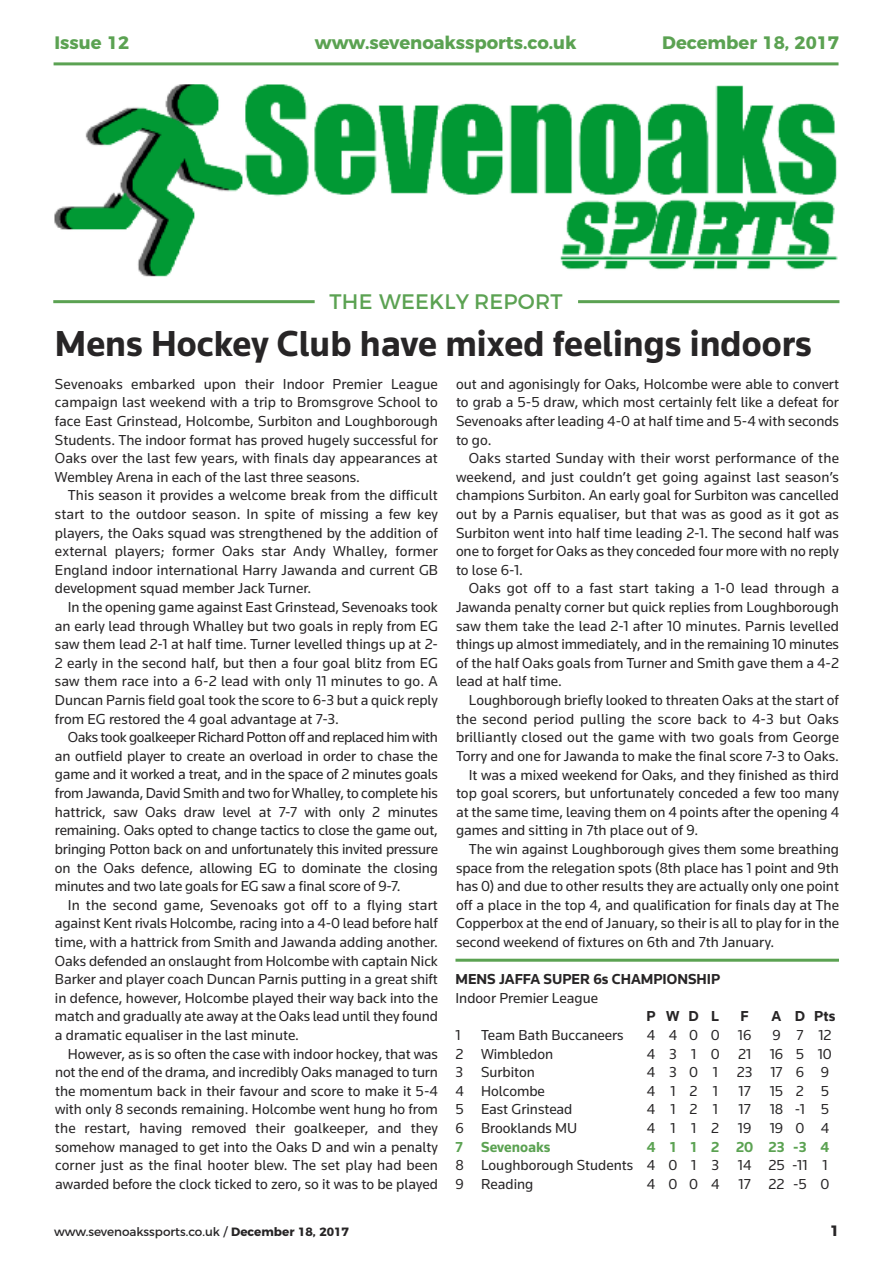
<style>
.page{position:relative;width:893px;height:1263px;background:#fff}
.page>*{position:absolute;margin:0;border:0;box-sizing:border-box;transform-origin:0 0}
.t1{font:700 37.5px "Knowledge";color:#272526}
.t2{font:21px "Montserrat";letter-spacing:.01em;color:#5ba252}
.t3{font:700 18px "Montserrat";color:#5ba252}
.t4{font:15px/18.6px "Knowledge";color:#272526;text-align:justify}
.t5{font:700 15px "Knowledge";color:#272526}
.t6{font:15px "Knowledge";letter-spacing:.875em;color:#272526}
.t7{font:700 15px "Knowledge";letter-spacing:.975em;color:#5ba252}
.t8{font:15px "Knowledge";letter-spacing:1.005em;color:#272526}
.t9{font:700 15px "Knowledge";color:#5ba252}
.t10{font:700 15px "Montserrat";color:#272526}
.t11{font:12px "Montserrat";color:#272526}
.s1{font-weight:700}
</style>
<div class="page">
<hr style="left:53px;top:300px;width:262px;height:3px;background:#5ba252">
<img style="left:54px;top:84px;width:784px;height:193px">
<hr style="left:54px;top:62px;width:784px;height:3px;background:#5ba252">
<hr style="left:578px;top:300px;width:261px;height:3px;background:#5ba252">
<hr style="left:455px;top:959px;width:384px;height:3px;background:#5ba252">
<p class="t3" style="left:54px;top:36px;width:76px">Issue 12</p>
<p class="t3" style="left:315px;top:36px;width:263px">www.sevenoakssports.co.uk</p>
<p class="t3" style="left:662px;top:36px;width:178px">December 18, 2017</p>
<h2 class="t2" style="left:329px;top:293px;width:235px">THE WEEKLY REPORT</h2>
<h1 class="t1" style="left:55px;top:331px;width:758px">Mens Hockey Club have mixed feelings indoors</h1>
<p class="t4" style="left:55px;top:376px;width:384px">Sevenoaks embarked upon their Indoor Premier League campaign last weekend with a trip to Bromsgrove School to face East Grinstead, Holcombe, Surbiton and Loughborough Students. The indoor format has proved hugely successful for Oaks over the last few years, with finals day appearances at Wembley Arena in each of the last three seasons.</p>
<p class="t4" style="left:55px;top:487px;width:384px;text-indent:13px">This season it provides a welcome break from the difficult start to the outdoor season. In spite of missing a few key players, the Oaks squad was strengthened by the addition of external players; former Oaks star Andy Whalley, former England indoor international Harry Jawanda and current GB development squad member Jack Turner.</p>
<p class="t4" style="left:55px;top:599px;width:385px;text-indent:13px">In the opening game against East Grinstead, Sevenoaks took an early lead through Whalley but two goals in reply from EG saw them lead 2-1 at half time. Turner levelled things up at 2- 2 early in the second half, but then a four goal blitz from EG saw them race into a 6-2 lead with only 11 minutes to go. A Duncan Parnis field goal took the score to 6-3 but a quick reply from EG restored the 4 goal advantage at 7-3.</p>
<p class="t4" style="left:55px;top:729px;width:384px;text-indent:13px">Oaks took goalkeeper Richard Potton off and replaced him with an outfield player to create an overload in order to chase the game and it worked a treat, and in the space of 2 minutes goals from Jawanda, David Smith and two for Whalley, to complete his hattrick, saw Oaks draw level at 7-7 with only 2 minutes remaining. Oaks opted to change tactics to close the game out, bringing Potton back on and unfortunately this invited pressure on the Oaks defence, allowing EG to dominate the closing minutes and two late goals for EG saw a final score of 9-7.</p>
<p class="t4" style="left:55px;top:897px;width:385px;text-indent:13px">In the second game, Sevenoaks got off to a flying start against Kent rivals Holcombe, racing into a 4-0 lead before half time, with a hattrick from Smith and Jawanda adding another.<br>Oaks defended an onslaught from Holcombe with captain Nick Barker and player coach Duncan Parnis putting in a great shift in defence, however, Holcombe played their way back into the match and gradually ate away at the Oaks lead until they found a dramatic equaliser in the last minute.</p>
<p class="t4" style="left:55px;top:1045px;width:384px;text-indent:13px">However, as is so often the case with indoor hockey, that was not the end of the drama, and incredibly Oaks managed to turn the momentum back in their favour and score to make it 5-4 with only 8 seconds remaining. Holcombe went hung ho from the restart, having removed their goalkeeper, and they somehow managed to get into the Oaks D and win a penalty corner just as the final hooter blew. The set play had been awarded before the clock ticked to zero, so it was to be played</p>
<p class="t4" style="left:456px;top:376px;width:384px">out and agonisingly for Oaks, Holcombe were able to convert to grab a 5-5 draw, which most certainly felt like a defeat for Sevenoaks after leading 4-0 at half time and 5-4 with seconds to go.</p>
<p class="t4" style="left:456px;top:450px;width:384px;text-indent:13px">Oaks started Sunday with their worst performance of the weekend, and just couldn’t get going against last season’s champions Surbiton. An early goal for Surbiton was cancelled out by a Parnis equaliser, but that was as good as it got as Surbiton went into half time leading 2-1. The second half was one to forget for Oaks as they conceded four more with no reply to lose 6-1.</p>
<p class="t4" style="left:456px;top:580px;width:384px;text-indent:13px">Oaks got off to a fast start taking a 1-0 lead through a Jawanda penalty corner but quick replies from Loughborough saw them take the lead 2-1 after 10 minutes. Parnis levelled things up almost immediately, and in the remaining 10 minutes of the half Oaks goals from Turner and Smith gave them a 4-2 lead at half time.</p>
<p class="t4" style="left:469px;top:692px;width:372px">Loughborough briefly looked to threaten Oaks at the start of</p>
<p class="t4" style="left:456px;top:711px;width:384px">the second period pulling the score back to 4-3 but Oaks</p>
<p class="t4" style="left:456px;top:729px;width:384px">brilliantly closed out the game with two goals from George</p>
<p class="t4" style="left:456px;top:748px;width:384px">Torry and one for Jawanda to make the final score 7-3 to Oaks.</p>
<p class="t4" style="left:469px;top:766px;width:372px">It was a mixed weekend for Oaks, and they finished as third</p>
<p class="t4" style="left:456px;top:785px;width:384px">top goal scorers, but unfortunately conceded a few too many</p>
<p class="t4" style="left:456px;top:804px;width:384px">at the same time, leaving them on 4 points after the opening 4</p>
<p class="t4" style="left:456px;top:822px;width:244px">games and sitting in 7th place out of 9.</p>
<p class="t4" style="left:469px;top:841px;width:372px">The win against Loughborough gives them some breathing</p>
<p class="t4" style="left:456px;top:859px;width:384px">space from the relegation spots (8th place has 1 point and 9th</p>
<p class="t4" style="left:456px;top:878px;width:384px">has 0) and due to other results they are actually only one point</p>
<p class="t4" style="left:456px;top:897px;width:384px">off a place in the top 4, and qualification for finals day at The</p>
<p class="t4" style="left:456px;top:915px;width:384px">Copperbox at the end of January, so their is all to play for in the</p>
<p class="t4" style="left:456px;top:934px;width:320px">second weekend of fixtures on 6th and 7th January.</p>
<p class="t5" style="left:455px;top:974px;width:266px">MENS JAFFA SUPER 6s CHAMPIONSHIP</p>
<p class="t4" style="left:455px;top:990px;width:144px">Indoor Premier League</p>
<p class="t5" style="left:646px;top:1011px;width:74px">PWD L</p>
<p class="t5" style="left:741px;top:1011px;width:10px">F</p>
<p class="t5" style="left:772px;top:1011px;width:65px">A D Pts</p>
<p class="t4" style="left:455px;top:1027px;width:7px">1</p>
<p class="t4" style="left:481px;top:1027px;width:144px">Team Bath Buccaneers</p>
<p class="t4" style="left:647px;top:1027px;width:106px">4400 16</p>
<p class="t4" style="left:772px;top:1027px;width:61px">9712</p>
<p class="t4" style="left:455px;top:1045px;width:99px">2 Wimbledon</p>
<p class="t6" style="left:647px;top:1048px;width:187px">4310 21 16510</p>
<p class="t4" style="left:455px;top:1064px;width:81px">3 Surbiton</p>
<p class="t4" style="left:647px;top:1064px;width:72px">4301</p>
<p class="t4" style="left:737px;top:1064px;width:94px">23 176 9</p>
<p class="t4" style="left:455px;top:1083px;width:91px">4 Holcombe</p>
<p class="t4" style="left:647px;top:1083px;width:72px">4121</p>
<p class="t4" style="left:739px;top:1083px;width:14px">17</p>
<p class="t4" style="left:770px;top:1083px;width:61px">152 5</p>
<p class="t4" style="left:455px;top:1101px;width:118px">5 East Grinstead</p>
<p class="t4" style="left:647px;top:1101px;width:72px">4121</p>
<p class="t4" style="left:739px;top:1101px;width:14px">17</p>
<p class="t4" style="left:770px;top:1101px;width:61px">18 -1 5</p>
<p class="t4" style="left:455px;top:1120px;width:123px">6 Brooklands MU</p>
<p class="t8" style="left:647px;top:1123px;width:184px">4112 19 1904</p>
<p class="t9" style="left:455px;top:1141px;width:97px">7 Sevenoaks</p>
<p class="t7" style="left:647px;top:1141px;width:184px">4112 2023-34</p>
<p class="t4" style="left:455px;top:1157px;width:265px">8 Loughborough Students 4 0 1 3</p>
<p class="t4" style="left:738px;top:1157px;width:91px">14 25 -11 1</p>
<p class="t4" style="left:455px;top:1176px;width:79px">9 Reading</p>
<p class="t4" style="left:647px;top:1176px;width:74px">4004</p>
<p class="t4" style="left:739px;top:1176px;width:92px">17 22 -5 0</p>
<p class="t11" style="left:54px;top:1227px;width:297px">www.sevenoakssports.co.uk / <span class="s1">December 18, 2017</span></p>
<p class="t10" style="left:830px;top:1225px;width:11px">1</p>
</div>
